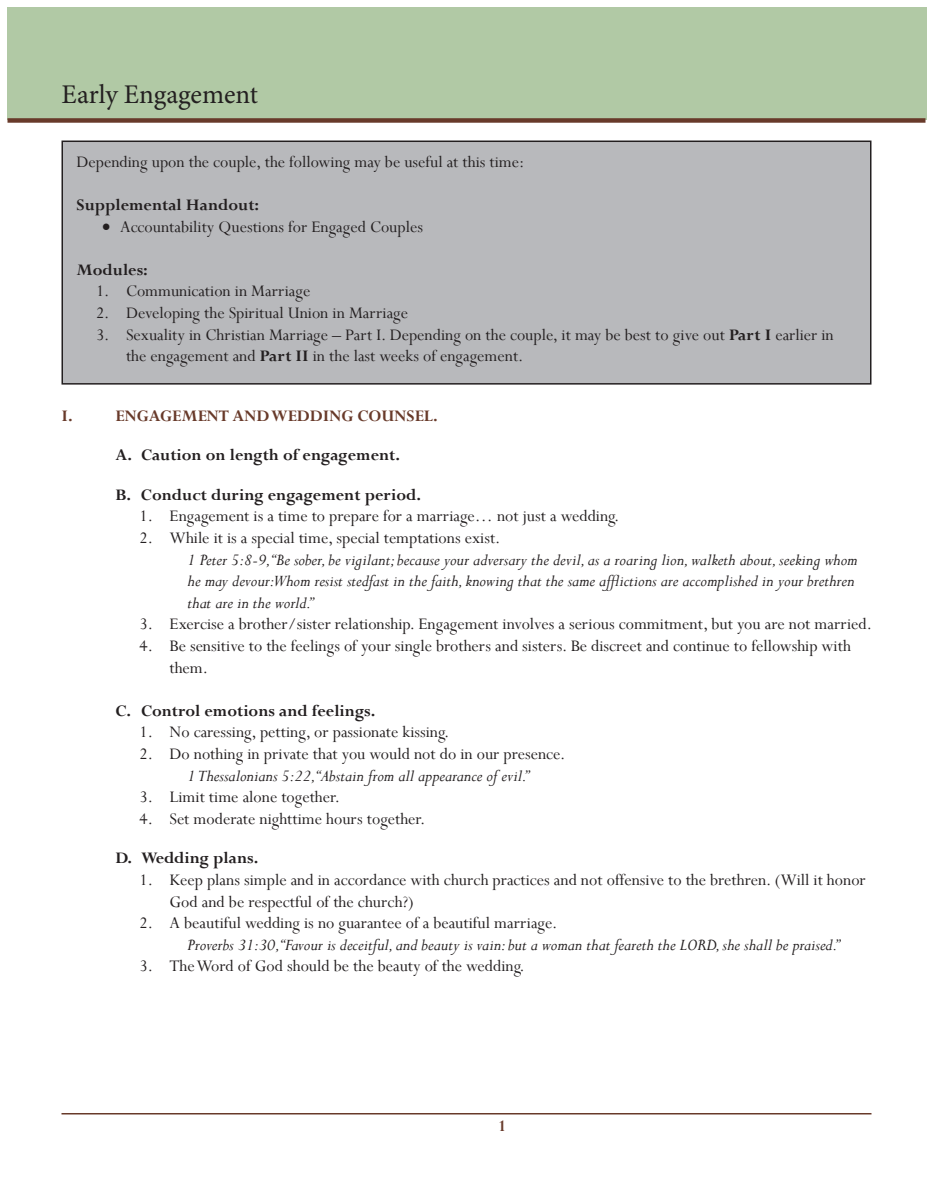
<style>
.page{position:relative;width:933px;height:1203px;background:#fff}
.page>*{position:absolute;margin:0;border:0;box-sizing:border-box;transform-origin:0 0}
.t1{font:27px "Minion Pro";letter-spacing:-.005em;color:#231f20}
.Headers__I__II__III{font:18px/21.6px "Perpetua";color:#231f20}
.Scripture{font:italic 18px/21.6px "Perpetua";color:#231f20}
.Sub_Headers__A__B__C{font:700 18px "Perpetua";color:#231f20}
.Headers__I__II__III-2{font:700 18px "Perpetua";color:#683a2a}
.Headers__I__II__III-3{font:700 18px "Perpetua";color:#231f20}
.s1{font-weight:700}
</style>
<div class="page">
<div style="left:8px;top:8px;width:919px;height:112px;background:#b1c9a5"></div>
<hr style="left:62px;top:1113px;width:810px;height:1px;background:#683a2a">
<div style="left:8px;top:118px;width:918px;height:5px;background:#683a2a"></div>
<div style="left:62px;top:141px;width:809px;height:243px;background:#b8b9bc"></div>
<div style="left:62px;top:141px;width:810px;height:244px;border:2px solid #231f20"></div>
<h1 class="t1" style="left:62px;top:76px;width:198px">Early Engagement</h1>
<p class="Headers__I__II__III" style="left:76px;top:150px;width:449px">Depending upon the couple, the following may be useful at this time:</p>
<p class="Headers__I__II__III-3" style="left:76px;top:194px;width:184px">Supplemental Handout:</p>
<p class="Headers__I__II__III" style="left:102px;top:215px;width:323px">• Accountability Questions for Engaged Couples</p>
<p class="Headers__I__II__III-3" style="left:76px;top:258px;width:73px">Modules:</p>
<p class="Headers__I__II__III" style="left:96px;top:280px;width:216px">1. Communication in Marriage</p>
<p class="Headers__I__II__III" style="left:96px;top:302px;width:314px">2. Developing the Spiritual Union in Marriage</p>
<p class="Headers__I__II__III" style="left:126px;top:323px;width:709px;text-indent:-30px">3. Sexuality in Christian Marriage – Part I. Depending on the couple, it may be best to give out <span class="s1">Part I</span> earlier in the engagement and <span class="s1">Part II</span> in the last weeks of engagement.</p>
<p class="Headers__I__II__III-2" style="left:62px;top:404px;width:378px">I. ENGAGEMENT AND WEDDING COUNSEL.</p>
<p class="Sub_Headers__A__B__C" style="left:116px;top:444px;width:286px">A. Caution on length of engagement.</p>
<p class="Sub_Headers__A__B__C" style="left:116px;top:483px;width:307px">B. Conduct during engagement period.</p>
<p class="Headers__I__II__III" style="left:140px;top:505px;width:481px">1. Engagement is a time to prepare for a marriage… not just a wedding.</p>
<p class="Headers__I__II__III" style="left:140px;top:527px;width:363px">2. While it is a special time, special temptations exist.</p>
<p class="Scripture" style="left:188px;top:548px;width:672px">1 Peter 5:8-9,“Be sober, be vigilant; because your adversary the devil, as a roaring lion, walketh about, seeking whom he may devour:Whom resist stedfast in the faith, knowing that the same afflictions are accomplished in your brethren that are in the world.”</p>
<p class="Headers__I__II__III" style="left:140px;top:613px;width:734px">3. Exercise a brother/sister relationship. Engagement involves a serious commitment, but you are not married.</p>
<p class="Headers__I__II__III" style="left:170px;top:635px;width:683px;text-indent:-30px">4. Be sensitive to the feelings of your single brothers and sisters. Be discreet and continue to fellowship with them.</p>
<p class="Sub_Headers__A__B__C" style="left:116px;top:699px;width:261px">C. Control emotions and feelings.</p>
<p class="Headers__I__II__III" style="left:140px;top:721px;width:311px">1. No caressing, petting, or passionate kissing.</p>
<p class="Headers__I__II__III" style="left:140px;top:743px;width:427px">2. Do nothing in private that you would not do in our presence.</p>
<p class="Scripture" style="left:188px;top:764px;width:343px">1 Thessalonians 5:22,“Abstain from all appearance of evil.”</p>
<p class="Headers__I__II__III" style="left:140px;top:786px;width:202px">3. Limit time alone together.</p>
<p class="Headers__I__II__III" style="left:140px;top:807px;width:287px">4. Set moderate nighttime hours together.</p>
<p class="Sub_Headers__A__B__C" style="left:116px;top:847px;width:144px">D. Wedding plans.</p>
<p class="Headers__I__II__III" style="left:170px;top:869px;width:698px;text-indent:-30px">1. Keep plans simple and in accordance with church practices and not offensive to the brethren. (Will it honor<br>God and be respectful of the church?)</p>
<p class="Headers__I__II__III" style="left:140px;top:912px;width:419px">2. A beautiful wedding is no guarantee of a beautiful marriage.</p>
<p class="Scripture" style="left:188px;top:933px;width:653px">Proverbs 31:30,“Favour is deceitful, and beauty is vain: but a woman that feareth the LORD, she shall be praised.”</p>
<p class="Headers__I__II__III" style="left:140px;top:955px;width:387px">3. The Word of God should be the beauty of the wedding.</p>
<p class="Headers__I__II__III-2" style="left:498px;top:1114px;width:10px">1</p>
</div>
